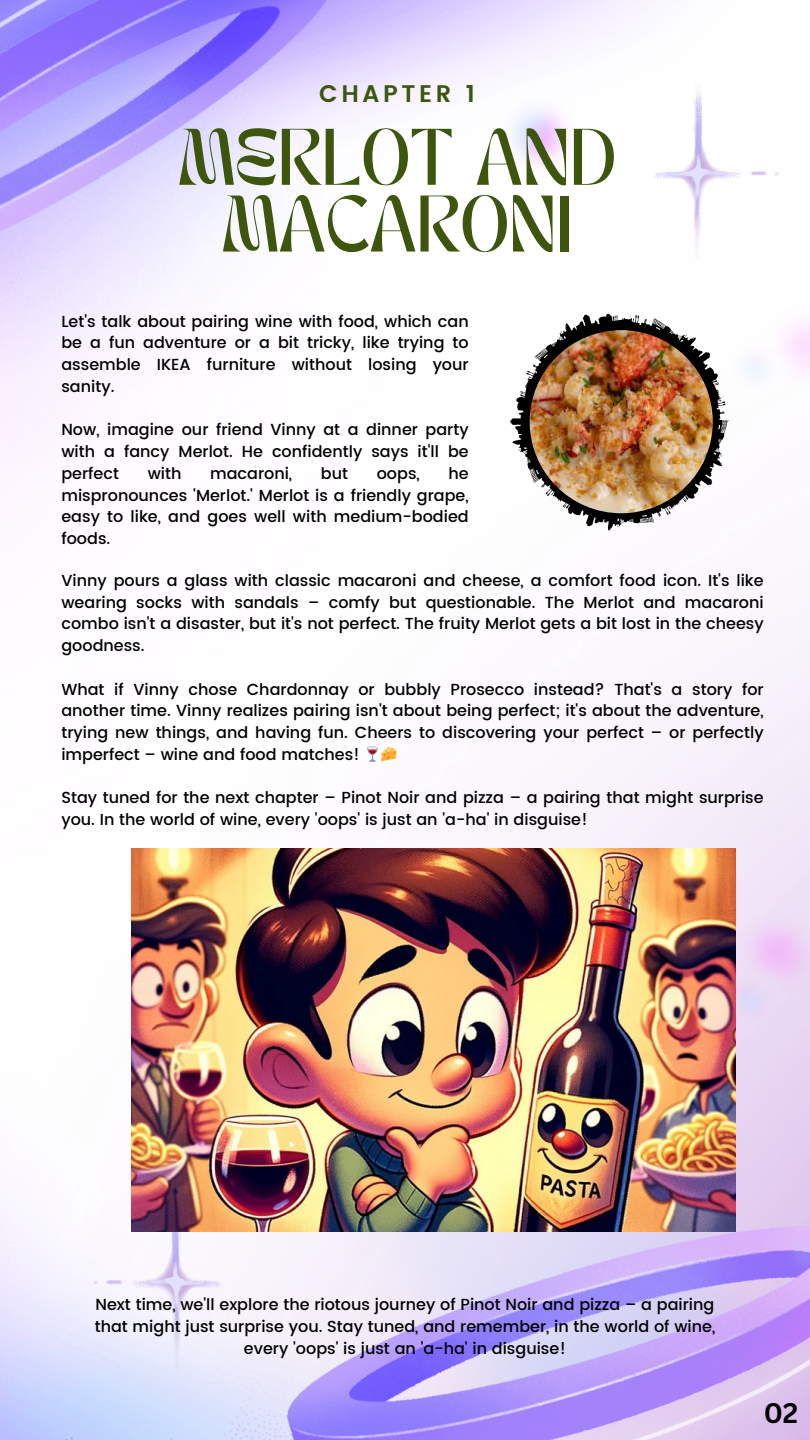
<style>
.page{position:relative;width:810px;height:1440px;background:#fff}
.page>*{position:absolute;margin:0;border:0;box-sizing:border-box;transform-origin:0 0}
.t1{font:56px/66.8px "TANMERINGUE";color:#3d550c;text-align:center}
.t2{font:700 27.6px "Canva Sans";color:#000}
.t3{font:600 24px "Poppins";letter-spacing:.15em;color:#3d550c}
.t4{font:500 16px/21.8px "Poppins";color:#000;text-align:justify}
</style>
<div class="page">
<img style="left:0;top:0;width:810px;height:1440px">
<img style="left:264px;top:1232px;width:546px;height:208px">
<img style="left:0;top:0;width:464px;height:572px">
<img style="left:290px;top:668px;width:520px;height:613px">
<img style="left:493px;top:0;width:317px;height:467px">
<img style="left:75px;top:1189px;width:161px;height:212px">
<img style="left:639px;top:81px;width:158px;height:209px">
<img style="left:132px;top:848px;width:603px;height:384px">
<svg style="left:510px;top:313px;width:219px;height:218px"></svg>
<img style="left:530px;top:330px;width:183px;height:183px;border-radius:50%">
<svg style="left:367px;top:746px;width:29px;height:16px"></svg>
<p class="t3" style="left:319px;top:80px;width:157px">CHAPTER 1</p>
<p class="t1" style="left:178px;top:133px;width:439px">MERLOT AND<br>MACARONI</p>
<p class="t4" style="left:61px;top:310px;width:409px">Let's talk about pairing wine with food, which can be a fun adventure or a bit tricky, like trying to assemble IKEA furniture without losing your sanity.</p>
<p class="t4" style="left:61px;top:419px;width:409px">Now, imagine our friend Vinny at a dinner party with a fancy Merlot. He confidently says it'll be perfect</p>
<p class="t4" style="left:148px;top:462px;width:35px">with</p>
<p class="t4" style="left:210px;top:462px;width:84px">macaroni,</p>
<p class="t4" style="left:321px;top:462px;width:29px">but</p>
<p class="t4" style="left:377px;top:462px;width:45px">oops,</p>
<p class="t4" style="left:61px;top:462px;width:409px;text-indent:387px">he mispronounces 'Merlot.' Merlot is a friendly grape, easy to like, and goes well with medium-bodied foods.</p>
<p class="t4" style="left:61px;top:569px;width:704px">Vinny pours a glass with classic macaroni and cheese, a comfort food icon. It's like wearing socks with sandals – comfy but questionable. The Merlot and macaroni combo isn't a disaster, but it's not perfect. The fruity Merlot gets a bit lost in the cheesy goodness.</p>
<p class="t4" style="left:61px;top:678px;width:704px">What if Vinny chose Chardonnay or bubbly Prosecco instead? That's a story for another time. Vinny realizes pairing isn't about being perfect; it's about the adventure, trying new things, and having fun. Cheers to discovering your perfect – or perfectly imperfect – wine and food matches!</p>
<p class="t4" style="left:61px;top:787px;width:704px">Stay tuned for the next chapter – Pinot Noir and pizza – a pairing that might surprise you. In the world of wine, every 'oops' is just an 'a-ha' in disguise!</p>
<p class="t4" style="left:95px;top:1294px;width:622px;text-align:center">Next time, we'll explore the riotous journey of Pinot Noir and pizza – a pairing that might just surprise you. Stay tuned, and remember, in the world of wine, every 'oops' is just an 'a-ha' in disguise!</p>
<p class="t2" style="left:764px;top:1394px;width:36px">02</p>
</div>
